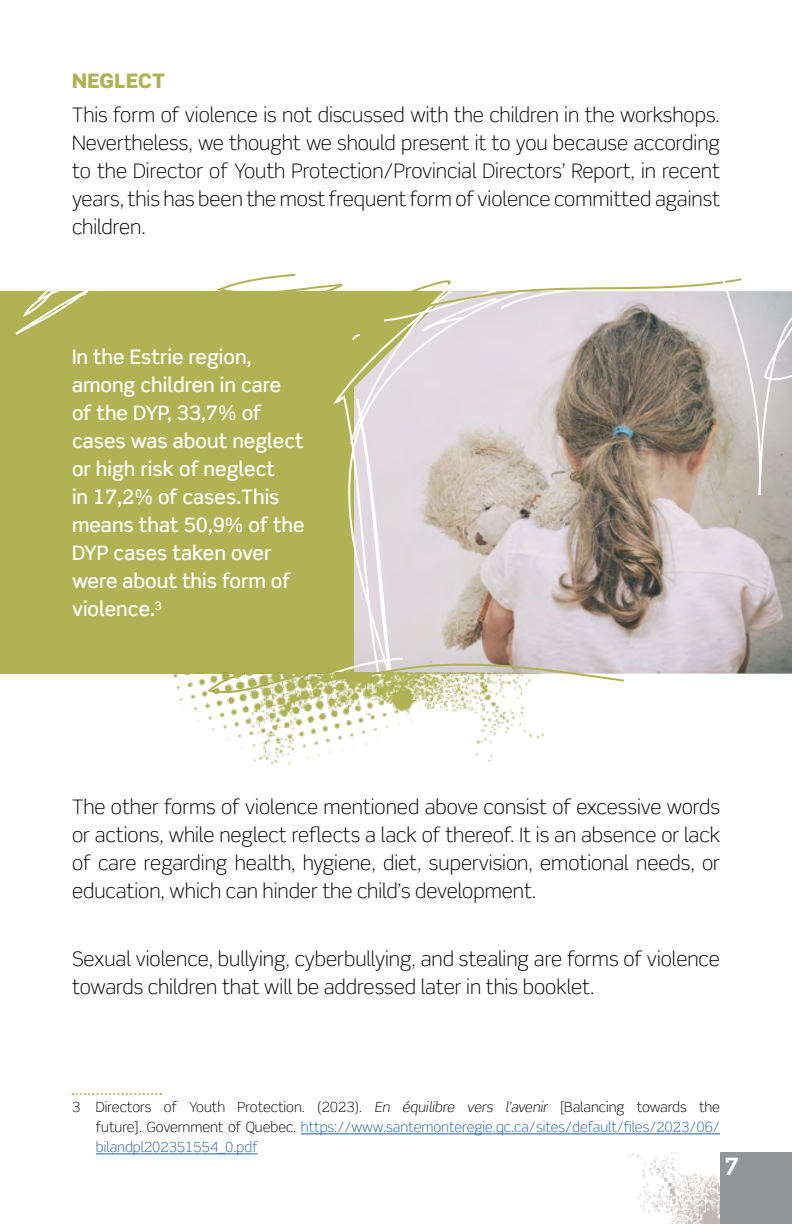
<style>
.page{position:relative;width:792px;height:1224px;background:#fff}
.page>*{position:absolute;margin:0;border:0;box-sizing:border-box;transform-origin:0 0}
.t1{font:700 24px "Scene Std";color:#fff}
.t2{font:300 20px/28px "Scene Std";color:#000;text-align:justify}
.t3{font:500 20px/28px "Scene Std";color:#fff}
.t4{font:900 20px "Scene Std";letter-spacing:.015em;color:#b0b254}
.t5{font:300 14px/20px "Scene Std";color:#215e9e;text-align:justify}
.s1{color:#000}
.s2{font-style:italic;color:#000}
</style>
<div class="page">
<hr style="left:301px;top:1134px;width:419px;height:1px;background:#215e9e">
<hr style="left:96px;top:1154px;width:162px;height:1px;background:#215e9e">
<svg style="left:72px;top:1093px;width:89px;height:2px"></svg>
<img style="left:183px;top:703px;width:361px;height:62px">
<svg style="left:0;top:273px;width:792px;height:430px;background:#c0bc93"></svg>
<img style="left:627px;top:1152px;width:93px;height:72px">
<div style="left:720px;top:1152px;width:72px;height:72px;background:#939598"></div>
<p class="t4" style="left:72px;top:67px;width:95px">NEGLECT</p>
<p class="t2" style="left:72px;top:101px;width:650px">This form of violence is not discussed with the children in the workshops.<br>Nevertheless, we thought we should present it to you because according to the Director of Youth Protection/Provincial Directors’ Report, in recent years, this has been the most frequent form of violence committed against children.</p>
<p class="t3" style="left:72px;top:343px;width:234px">In the Estrie region, among children in care of the DYP, 33,7% of cases was about neglect or high risk of neglect<br>in 17,2% of cases.This means that 50,9% of the<br>DYP cases taken over were about this form of violence.<sup>3</sup></p>
<p class="t2" style="left:72px;top:793px;width:650px">The other forms of violence mentioned above consist of excessive words or actions, while neglect reflects a lack of thereof. It is an absence or lack of care regarding health, hygiene, diet, supervision, emotional needs, or education, which can hinder the child’s development.</p>
<p class="t2" style="left:72px;top:945px;width:650px">Sexual violence, bullying, cyberbullying, and stealing are forms of violence towards children that will be addressed later in this booklet.</p>
<p class="t5" style="left:96px;top:1097px;width:626px;text-indent:-24px"><span class="s1">3 Directors of Youth Protection. (2023).</span> <span class="s2">En équilibre vers l’avenir</span> <span class="s1">[Balancing towards the future]. Government of Quebec.</span> https://www.santemonteregie.qc.ca/sites/default/files/2023/06/ bilandpl202351554_0.pdf</p>
<p class="t1" style="left:724px;top:1151px;width:17px">7</p>
</div>
